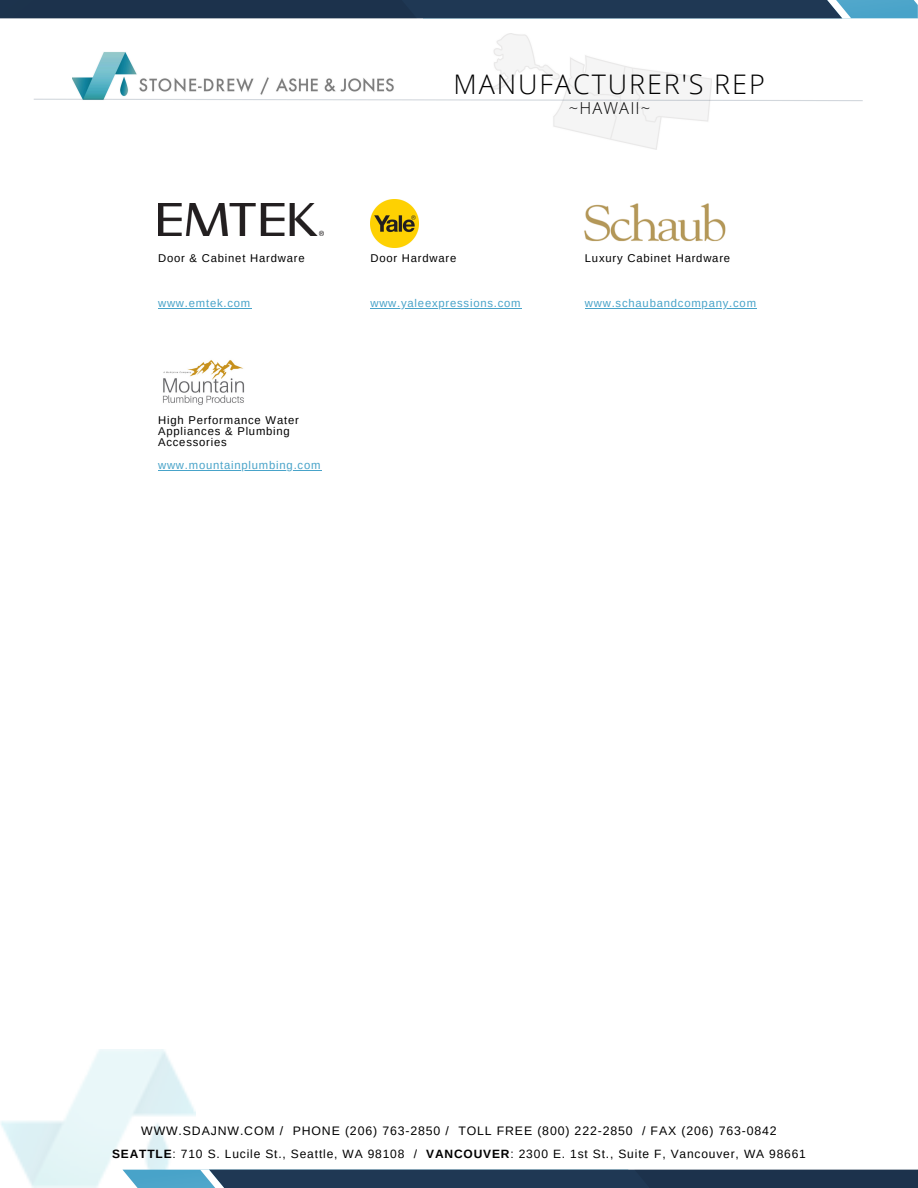
<style>
.page{position:relative;width:918px;height:1188px;background:#fff}
.page>*{position:absolute;margin:0;border:0;box-sizing:border-box;transform-origin:0 0}
.t1{font:300 27px "Open Sans";letter-spacing:.07em;color:#000}
.t2{font:300 16.5px "Open Sans";letter-spacing:.07em;color:#000}
.t3{font:12.3px "Arimo";letter-spacing:.07em;color:#000}
.t4{font:12px "Arimo";letter-spacing:.07em;color:#000}
.t5{font:11.25px/11.2px "Arimo";letter-spacing:.07em;color:#000}
.t6{font:11.25px "Arimo";letter-spacing:.07em;color:#48a3c9}
.s1{font-weight:700}
</style>
<div class="page">
<svg style="left:0;top:0;width:918px;height:18px;background:#23405b"></svg>
<img style="left:0;top:1049px;width:196px;height:139px">
<svg style="left:122px;top:1170px;width:796px;height:18px;background:#274460"></svg>
<img style="left:491px;top:34px;width:220px;height:116px">
<img style="left:72px;top:52px;width:322px;height:47px">
<svg style="left:34px;top:99px;width:829px;height:3px"></svg>
<img style="left:158px;top:203px;width:165px;height:33px">
<hr style="left:158px;top:308px;width:93px;height:1px;background:#48a3c9">
<img style="left:584px;top:203px;width:142px;height:39px">
<hr style="left:585px;top:308px;width:172px;height:1px;background:#48a3c9">
<img style="left:370px;top:199px;width:49px;height:49px">
<hr style="left:370px;top:308px;width:152px;height:1px;background:#48a3c9">
<hr style="left:158px;top:470px;width:163px;height:1px;background:#48a3c9">
<img style="left:163px;top:360px;width:82px;height:45px">
<p class="t1" style="left:454px;top:65px;width:313px">MANUFACTURER'S REP</p>
<p class="t2" style="left:569px;top:97px;width:83px">~HAWAII~</p>
<h1 class="t5" style="left:158px;top:253px;width:148px">Door &amp; Cabinet Hardware</h1>
<p class="t6" style="left:158px;top:297px;width:94px">www.emtek.com</p>
<p class="t5" style="left:158px;top:414px;width:142px">High Performance Water<br>Appliances &amp; Plumbing<br>Accessories</p>
<p class="t6" style="left:158px;top:459px;width:164px">www.mountainplumbing.com</p>
<p class="t5" style="left:370px;top:253px;width:87px">Door Hardware</p>
<p class="t6" style="left:370px;top:297px;width:152px">www.yaleexpressions.com</p>
<p class="t5" style="left:585px;top:253px;width:147px">Luxury Cabinet Hardware</p>
<p class="t6" style="left:585px;top:297px;width:173px">www.schaubandcompany.com</p>
<p class="t3" style="left:141px;top:1124px;width:637px">WWW.SDAJNW.COM / PHONE (206) 763-2850 / TOLL FREE (800) 222-2850 / FAX (206) 763-0842</p>
<p class="t4" style="left:112px;top:1147px;width:695px"><span class="s1">SEATTLE</span>: 710 S. Lucile St., Seattle, WA 98108 / <span class="s1">VANCOUVER</span>: 2300 E. 1st St., Suite F, Vancouver, WA 98661</p>
</div>
